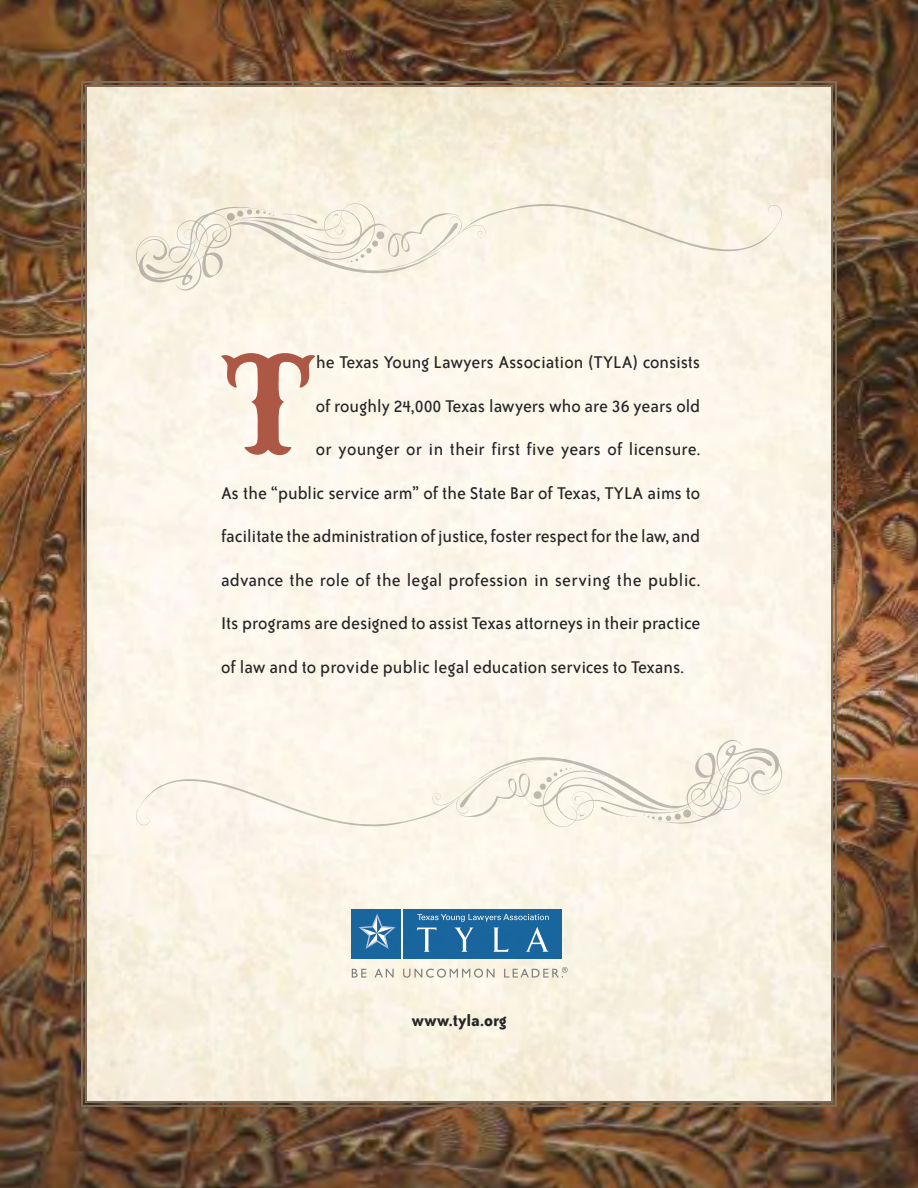
<style>
.page{position:relative;width:918px;height:1188px;background:#fff}
.page>*{position:absolute;margin:0;border:0;box-sizing:border-box;transform-origin:0 0}
.t1{font:700 142.8px "IFCRAILROAD";color:#ac5845}
.t2{font:19.5px "Bailey Sans ITC";color:#272627}
.t3{font:700 18px "Bailey Sans ITC";color:#272627}
</style>
<div class="page">
<img style="left:0;top:0;width:918px;height:1188px">
<img style="left:88px;top:88px;width:742px;height:1012px">
<div style="left:403px;top:909px;width:159px;height:49px;background:#19659d"></div>
<div style="left:352px;top:909px;width:49px;height:49px;background:#19659d"></div>
<svg style="left:359px;top:914px;width:37px;height:35px"></svg>
<svg style="left:352px;top:969px;width:15px;height:9px"></svg>
<svg style="left:375px;top:969px;width:19px;height:9px"></svg>
<svg style="left:403px;top:969px;width:92px;height:9px"></svg>
<svg style="left:504px;top:967px;width:64px;height:11px"></svg>
<svg style="left:417px;top:914px;width:132px;height:38px"></svg>
<svg style="left:135px;top:201px;width:649px;height:91px"></svg>
<svg style="left:134px;top:739px;width:648px;height:90px"></svg>
<h1 class="t1" style="left:221px;top:322px;width:96px">T</h1>
<p class="t2" style="left:316px;top:355px;width:386px">he Texas Young Lawyers Association (TYLA) consists</p>
<p class="t2" style="left:316px;top:399px;width:386px">of roughly 24,000 Texas lawyers who are 36 years old</p>
<p class="t2" style="left:316px;top:442px;width:386px">or younger or in their first five years of licensure.</p>
<p class="t2" style="left:221px;top:486px;width:481px">As the “public service arm” of the State Bar of Texas, TYLA aims to</p>
<p class="t2" style="left:221px;top:529px;width:481px">facilitate the administration of justice, foster respect for the law, and</p>
<p class="t2" style="left:221px;top:573px;width:481px">advance the role of the legal profession in serving the public.</p>
<p class="t2" style="left:221px;top:616px;width:481px">Its programs are designed to assist Texas attorneys in their practice</p>
<p class="t2" style="left:221px;top:660px;width:465px">of law and to provide public legal education services to Texans.</p>
<p class="t3" style="left:411px;top:1014px;width:97px">www.tyla.org</p>
</div>
